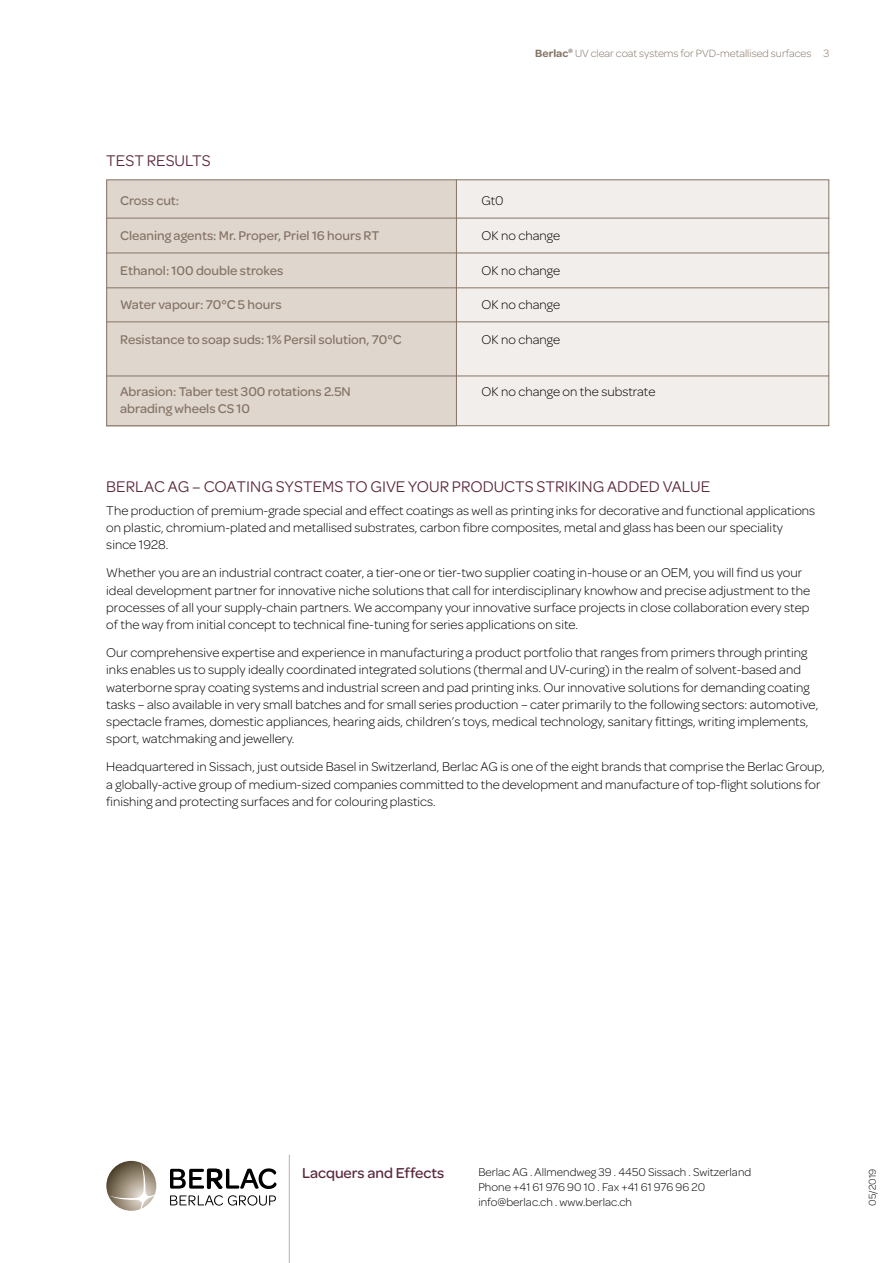
<style>
.page{position:relative;width:893px;height:1263px;background:#fff}
.page>*{position:absolute;margin:0;border:0;box-sizing:border-box;transform-origin:0 0}
.t1{font:16.5px "Omnes";color:#5b283e}
.t2{font:500 15.3px "Omnes";color:#5b283e}
.t3{font:300 13.5px/17.2px "Omnes";letter-spacing:.005em;color:#000}
.t4{font:500 13.5px/17.2px "Omnes";color:#857465}
.t5{font:300 12px/15px "Omnes";letter-spacing:.005em;color:#000}
.t6{font:300 11.25px "Omnes";color:#857465}
.t7{font:300 10.5px "Omnes";letter-spacing:.005em;color:#000}
.s1{font-weight:600}
</style>
<div class="page">
<svg style="left:170px;top:1195px;width:106px;height:10px"></svg>
<svg style="left:170px;top:1168px;width:106px;height:21px"></svg>
<svg style="left:106px;top:1161px;width:50px;height:50px"></svg>
<svg style="left:109px;top:1163px;width:46px;height:46px"></svg>
<hr style="left:289px;top:1154px;width:1px;height:109px;background:#bfb0a2">
<div style="left:106px;top:179px;width:723px;height:247px;background:#f2eeeb"></div>
<div style="left:106px;top:180px;width:350px;height:246px;background:#dfd6ce"></div>
<div style="left:106px;top:179px;width:723px;height:247px;border:1px solid #857465"></div>
<hr style="left:456px;top:179px;width:1px;height:247px;background:#857465">
<hr style="left:106px;top:218px;width:723px;height:1px;background:#857465">
<hr style="left:106px;top:376px;width:723px;height:1px;background:#857465">
<hr style="left:106px;top:253px;width:723px;height:1px;background:#857465">
<hr style="left:106px;top:287px;width:723px;height:1px;background:#857465">
<hr style="left:106px;top:321px;width:723px;height:1px;background:#857465">
<p class="t1" style="left:106px;top:150px;width:106px">TEST RESULTS</p>
<p class="t4" style="left:120px;top:192px;width:61px">Cross cut:</p>
<p class="t4" style="left:120px;top:226px;width:261px">Cleaning agents: Mr. Proper, Priel 16 hours RT</p>
<p class="t4" style="left:120px;top:261px;width:165px">Ethanol: 100 double strokes</p>
<p class="t4" style="left:120px;top:295px;width:163px">Water vapour: 70°C 5 hours</p>
<p class="t4" style="left:120px;top:330px;width:283px">Resistance to soap suds: 1% Persil solution, 70°C</p>
<p class="t4" style="left:120px;top:382px;width:232px">Abrasion: Taber test 300 rotations 2.5N abrading wheels CS 10</p>
<p class="t6" style="left:535px;top:46px;width:295px"><span class="s1">Berlac</span><sup>®</sup> UV clear coat systems for PVD-metallised surfaces 3</p>
<p class="t3" style="left:481px;top:192px;width:24px">Gt0</p>
<p class="t3" style="left:481px;top:226px;width:80px">OK no change</p>
<p class="t3" style="left:481px;top:261px;width:80px">OK no change</p>
<p class="t3" style="left:481px;top:296px;width:80px">OK no change</p>
<p class="t3" style="left:481px;top:330px;width:80px">OK no change</p>
<p class="t3" style="left:481px;top:382px;width:175px">OK no change on the substrate</p>
<p class="t1" style="left:106px;top:475px;width:605px">BERLAC AG – COATING SYSTEMS TO GIVE YOUR PRODUCTS STRIKING ADDED VALUE</p>
<p class="t3" style="left:106px;top:501px;width:710px">The production of premium-grade special and effect coatings as well as printing inks for decorative and functional applications on plastic, chromium-plated and metallised substrates, carbon fibre composites, metal and glass has been our speciality since 1928.</p>
<p class="t3" style="left:106px;top:564px;width:705px">Whether you are an industrial contract coater, a tier-one or tier-two supplier coating in-house or an OEM, you will find us your ideal development partner for innovative niche solutions that call for interdisciplinary knowhow and precise adjustment to the processes of all your supply-chain partners. We accompany your innovative surface projects in close collaboration every step of the way from initial concept to technical fine-tuning for series applications on site.</p>
<p class="t3" style="left:106px;top:643px;width:713px">Our comprehensive expertise and experience in manufacturing a product portfolio that ranges from primers through printing inks enables us to supply ideally coordinated integrated solutions (thermal and UV-curing) in the realm of solvent-based and waterborne spray coating systems and industrial screen and pad printing inks. Our innovative solutions for demanding coating tasks – also available in very small batches and for small series production – cater primarily to the following sectors: automotive, spectacle frames, domestic appliances, hearing aids, children’s toys, medical technology, sanitary fittings, writing implements, sport, watchmaking and jewellery.</p>
<p class="t3" style="left:106px;top:758px;width:720px">Headquartered in Sissach, just outside Basel in Switzerland, Berlac AG is one of the eight brands that comprise the Berlac Group, a globally-active group of medium-sized companies committed to the development and manufacture of top-flight solutions for finishing and protecting surfaces and for colouring plastics.</p>
<p class="t2" style="left:302px;top:1163px;width:144px">Lacquers and Effects</p>
<p class="t5" style="left:478px;top:1165px;width:274px">Berlac AG . Allmendweg 39 . 4450 Sissach . Switzerland<br>Phone +41 61 976 90 10 . Fax +41 61 976 96 20 info@berlac.ch . www.berlac.ch</p>
<p class="t7" style="left:865px;top:1206px;width:39px;rotate:-90deg">05/2019</p>
</div>
